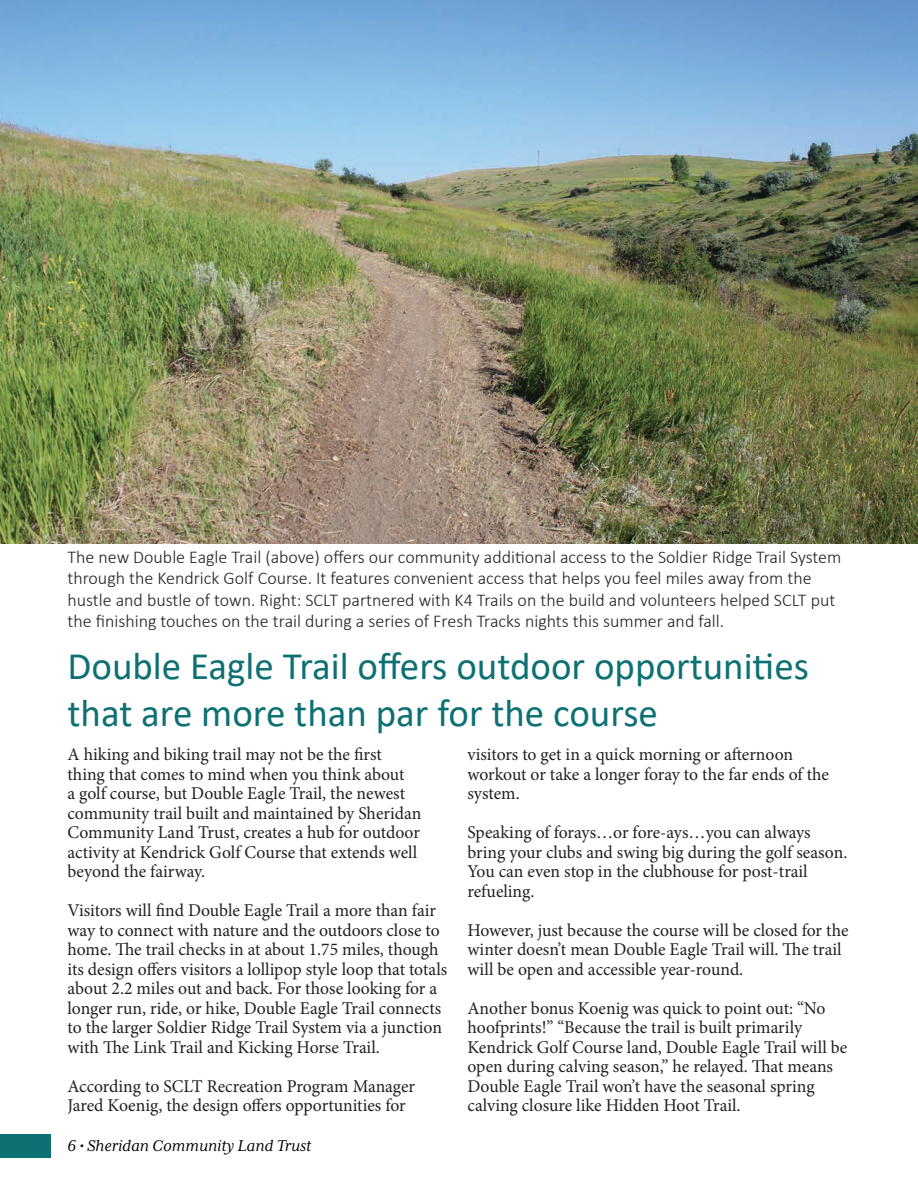
<style>
.page{position:relative;width:918px;height:1188px;background:#fff}
.page>*{position:absolute;margin:0;border:0;box-sizing:border-box;transform-origin:0 0}
.t1{font:39px/46.8px "Calibri";color:#0d7073}
.t2{font:18px/19.5px "Minion Pro";color:#231f20}
.t3{font:300 18px/21.3px "Calibri";color:#231f20}
.t4{font:italic 18px "Mrs Eaves XL Serif OT";color:#000}
</style>
<div class="page">
<div style="left:0;top:1134px;width:51px;height:24px;background:#0d7073"></div>
<img style="left:0;top:0;width:918px;height:543px">
<p class="t3" style="left:68px;top:546px;width:775px">The new Double Eagle Trail (above) offers our community additional access to the Soldier Ridge Trail System through the Kendrick Golf Course. It features convenient access that helps you feel miles away from the hustle and bustle of town. Right: SCLT partnered with K4 Trails on the build and volunteers helped SCLT put the finishing touches on the trail during a series of Fresh Tracks nights this summer and fall.</p>
<p class="t1" style="left:68px;top:642px;width:743px">Double Eagle Trail offers outdoor opportunities that are more than par for the course</p>
<p class="t2" style="left:68px;top:745px;width:355px">A hiking and biking trail may not be the first thing that comes to mind when you think about<br>a golf course, but Double Eagle Trail, the newest community trail built and maintained by Sheridan Community Land Trust, creates a hub for outdoor activity at Kendrick Golf Course that extends well beyond the fairway.</p>
<p class="t2" style="left:68px;top:901px;width:381px">Visitors will find Double Eagle Trail a more than fair way to connect with nature and the outdoors close to home. The trail checks in at about 1.75 miles, though its design offers visitors a lollipop style loop that totals about 2.2 miles out and back. For those looking for a longer run, ride, or hike, Double Eagle Trail connects to the larger Soldier Ridge Trail System via a junction with The Link Trail and Kicking Horse Trail.</p>
<p class="t2" style="left:68px;top:1076px;width:349px">According to SCLT Recreation Program Manager<br>Jared Koenig, the design offers opportunities for</p>
<p class="t2" style="left:468px;top:745px;width:363px">visitors to get in a quick morning or afternoon workout or take a longer foray to the far ends of the system.</p>
<p class="t2" style="left:468px;top:823px;width:381px">Speaking of forays…or fore-ays…you can always bring your clubs and swing big during the golf season.<br>You can even stop in the clubhouse for post-trail refueling.</p>
<p class="t2" style="left:468px;top:920px;width:383px">However, just because the course will be closed for the winter doesn’t mean Double Eagle Trail will. The trail will be open and accessible year-round.</p>
<p class="t2" style="left:468px;top:998px;width:381px">Another bonus Koenig was quick to point out: “No hoofprints!” “Because the trail is built primarily Kendrick Golf Course land, Double Eagle Trail will be open during calving season,” he relayed. That means Double Eagle Trail won’t have the seasonal spring calving closure like Hidden Hoot Trail.</p>
<p class="t4" style="left:68px;top:1135px;width:245px">6 • Sheridan Community Land Trust</p>
</div>
